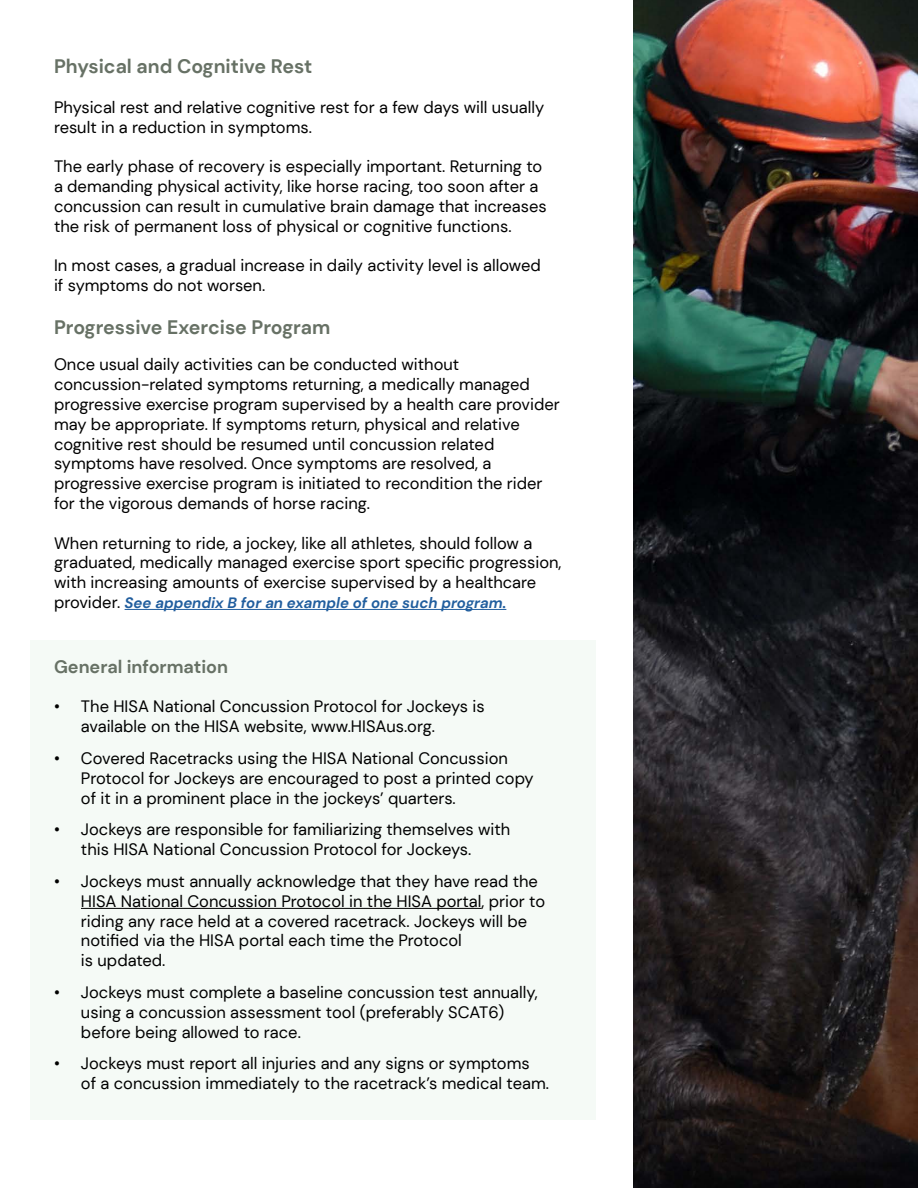
<style>
.page{position:relative;width:918px;height:1188px;background:#fff}
.page>*{position:absolute;margin:0;border:0;box-sizing:border-box;transform-origin:0 0}
.t1{font:700 19.5px "DM Sans";color:#677165}
.t2{font:700 18px "DM Sans";color:#677165}
.t3{font:16.5px/19.8px "DM Sans";color:#000}
.t4{font:italic 700 15px "DM Sans";color:#215e9e}
.s1{font-weight:400;font-style:normal;font-size:16.5px;color:#000}
</style>
<div class="page">
<div style="left:30px;top:640px;width:566px;height:480px;background:#f5faf6"></div>
<img style="left:633px;top:0;width:285px;height:1188px">
<hr style="left:125px;top:609px;width:381px;height:1px;background:#215e9e">
<hr style="left:81px;top:908px;width:401px;height:1px;background:#000">
<p class="t1" style="left:54px;top:54px;width:260px">Physical and Cognitive Rest</p>
<p class="t3" style="left:54px;top:97px;width:492px">Physical rest and relative cognitive rest for a few days will usually result in a reduction in symptoms.</p>
<p class="t3" style="left:54px;top:157px;width:494px">The early phase of recovery is especially important. Returning to a demanding physical activity, like horse racing, too soon after a concussion can result in cumulative brain damage that increases the risk of permanent loss of physical or cognitive functions.</p>
<p class="t3" style="left:54px;top:256px;width:488px">In most cases, a gradual increase in daily activity level is allowed if symptoms do not worsen.</p>
<p class="t1" style="left:54px;top:315px;width:278px">Progressive Exercise Program</p>
<p class="t3" style="left:54px;top:355px;width:507px">Once usual daily activities can be conducted without concussion-related symptoms returning, a medically managed progressive exercise program supervised by a health care provider may be appropriate. If symptoms return, physical and relative cognitive rest should be resumed until concussion related symptoms have resolved. Once symptoms are resolved, a progressive exercise program is initiated to recondition the rider for the vigorous demands of horse racing.</p>
<p class="t3" style="left:54px;top:533px;width:509px">When returning to ride, a jockey, like all athletes, should follow a graduated, medically managed exercise sport specific progression, with increasing amounts of exercise supervised by a healthcare</p>
<p class="t4" style="left:54px;top:593px;width:454px"><span class="s1">provider.</span> See appendix B for an example of one such program.</p>
<p class="t2" style="left:54px;top:655px;width:176px">General information</p>
<p class="t3" style="left:81px;top:697px;width:405px;text-indent:-27px">• The HISA National Concussion Protocol for Jockeys is available on the HISA website, www.HISAus.org.</p>
<p class="t3" style="left:81px;top:748px;width:454px;text-indent:-27px">• Covered Racetracks using the HISA National Concussion<br>Protocol for Jockeys are encouraged to post a printed copy of it in a prominent place in the jockeys’ quarters.</p>
<p class="t3" style="left:81px;top:820px;width:431px;text-indent:-27px">• Jockeys are responsible for familiarizing themselves with this HISA National Concussion Protocol for Jockeys.</p>
<p class="t3" style="left:81px;top:871px;width:466px;text-indent:-27px">• Jockeys must annually acknowledge that they have read the HISA National Concussion Protocol in the HISA portal, prior to riding any race held at a covered racetrack. Jockeys will be notified via the HISA portal each time the Protocol<br>is updated.</p>
<p class="t3" style="left:81px;top:982px;width:458px;text-indent:-27px">• Jockeys must complete a baseline concussion test annually, using a concussion assessment tool (preferably SCAT6) before being allowed to race.</p>
<p class="t3" style="left:81px;top:1054px;width:470px;text-indent:-27px">• Jockeys must report all injuries and any signs or symptoms of a concussion immediately to the racetrack’s medical team.</p>
</div>
